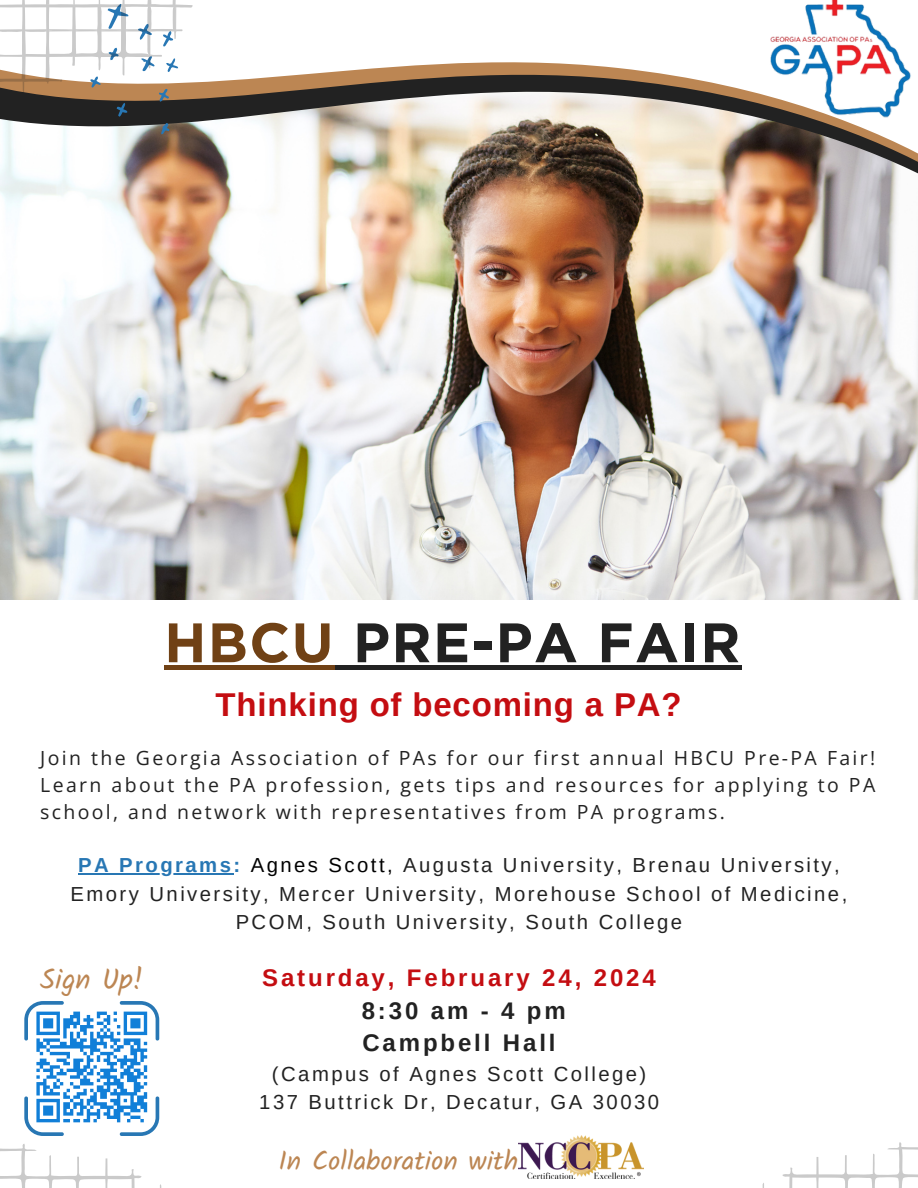
<style>
.page{position:relative;width:918px;height:1188px;background:#fff}
.page>*{position:absolute;margin:0;border:0;box-sizing:border-box;transform-origin:0 0}
.t1{font:700 55.5px "Gotham";letter-spacing:.025em;color:#222}
.t2{font:700 33px "Arimo";letter-spacing:.025em;color:#c40d11}
.t3{font:28.5px "Kalam";color:#bc8653}
.t4{font:27px "Kalam";color:#bc8653}
.t5{font:700 24px "Arimo";letter-spacing:.12em;color:#c40d11}
.t6{font:700 24px "Arimo";letter-spacing:.12em;color:#222}
.t7{font:20.25px/28.2px "Arimo";letter-spacing:.12em;color:#222;text-align:center}
.t8{font:19.5px/27px "Open Sans";letter-spacing:.12em;color:#222;text-align:justify}
.s1{color:#704115}
.s2{font-weight:700;color:#2877b4}
.s3{color:#000}
</style>
<div class="page">
<img style="left:0;top:334px;width:918px;height:265px">
<img style="left:0;top:312px;width:918px;height:22px">
<img style="left:11px;top:293px;width:882px;height:19px">
<img style="left:65px;top:281px;width:829px;height:12px">
<img style="left:0;top:62px;width:918px;height:219px">
<svg style="left:0;top:0;width:215px;height:144px"></svg>
<svg style="left:782px;top:1142px;width:136px;height:46px"></svg>
<img style="left:768px;top:0;width:147px;height:122px">
<img style="left:519px;top:1136px;width:125px;height:43px">
<svg style="left:0;top:1001px;width:162px;height:187px"></svg>
<hr style="left:164px;top:666px;width:171px;height:4px;background:#704115">
<hr style="left:335px;top:666px;width:407px;height:4px;background:#222">
<hr style="left:78px;top:874px;width:156px;height:1px;background:#2877b4">
<p class="t1" style="left:164px;top:609px;width:578px"><span class="s1">HBCU</span> PRE-PA FAIR</p>
<p class="t2" style="left:216px;top:686px;width:468px">Thinking of becoming a PA?</p>
<p class="t8" style="left:40px;top:744px;width:837px">Join the Georgia Association of PAs for our first annual HBCU Pre-PA Fair!<br>Learn about the PA profession, gets tips and resources for applying to PA school, and network with representatives from PA programs.</p>
<p class="t7" style="left:71px;top:851px;width:778px"><span class="s2">PA Programs:</span> <span class="s3">Agnes Scott,</span> Augusta University, Brenau University,<br>Emory University, Mercer University, Morehouse School of Medicine,<br>PCOM, South University, South College</p>
<p class="t3" style="left:40px;top:963px;width:105px">Sign Up!</p>
<p class="t5" style="left:262px;top:964px;width:395px">Saturday, February 24, 2024</p>
<p class="t6" style="left:362px;top:997px;width:206px">8:30 am - 4 pm</p>
<p class="t6" style="left:362px;top:1030px;width:195px">Campbell Hall</p>
<p class="t7" style="left:272px;top:1060px;width:376px">(Campus of Agnes Scott College)</p>
<p class="t7" style="left:259px;top:1088px;width:401px">137 Buttrick Dr, Decatur, GA 30030</p>
<p class="t4" style="left:278px;top:1145px;width:241px">In Collaboration with</p>
</div>
